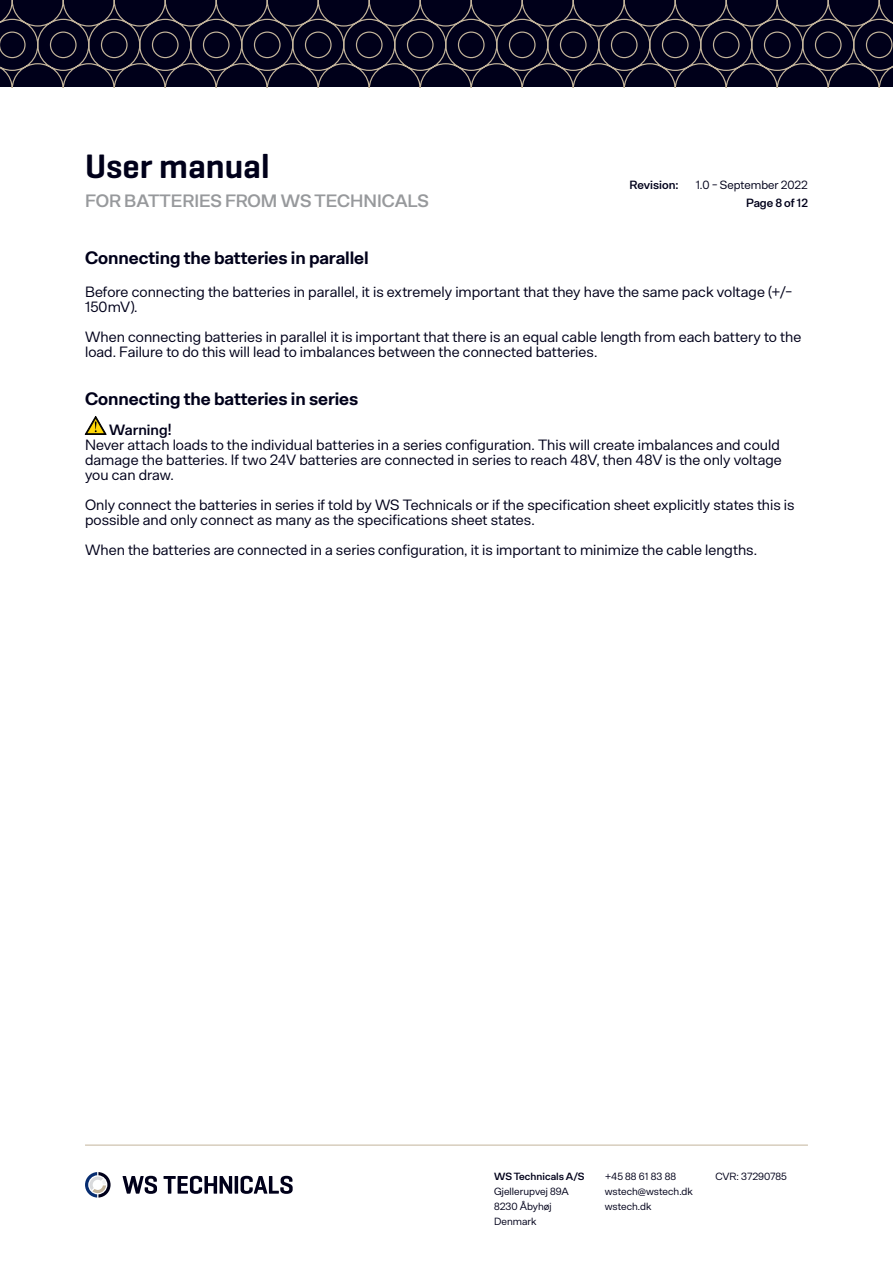
<style>
.page{position:relative;width:893px;height:1263px;background:#fff}
.page>*{position:absolute;margin:0;border:0;box-sizing:border-box;transform-origin:0 0}
.t1{font:600 34.5px "Geogrotesque";color:#00001a}
.Manual_Subtitle{font:700 18px "Arbeit";letter-spacing:-.005em;color:#00001a}
.t2{font:600 18px "Arbeit";color:#97999c}
.Manual_maintext_1{font:15px/15px "Arbeit";color:#00001a}
.Manual_Caution{font:600 15px "Arbeit";color:#00001a}
.t3{font:600 12px "Arbeit";color:#00001a}
.t4{font:12px "Arbeit";color:#00001a}
.t5{font:10.5px/15px "Arbeit";color:#00001a}
.t6{font:600 10.5px "Arbeit";color:#00001a}
</style>
<div class="page">
<svg style="left:0;top:0;width:893px;height:87px;background:#131227"></svg>
<hr style="left:85px;top:1145px;width:723px;height:1px;background:#c3b49b">
<svg style="left:123px;top:1176px;width:34px;height:18px"></svg>
<svg style="left:164px;top:1176px;width:68px;height:18px"></svg>
<hr style="left:235px;top:1176px;width:3px;height:18px;background:#00001a">
<svg style="left:241px;top:1176px;width:52px;height:18px"></svg>
<svg style="left:85px;top:1172px;width:26px;height:25px"></svg>
<svg style="left:85px;top:416px;width:21px;height:19px"></svg>
<h1 class="t1" style="left:85px;top:145px;width:186px">User manual</h1>
<p class="t2" style="left:85px;top:190px;width:345px">FOR BATTERIES FROM WS TECHNICALS</p>
<p class="t3" style="left:629px;top:178px;width:51px">Revision:</p>
<p class="t4" style="left:696px;top:178px;width:114px">1.0 - September 2022</p>
<p class="t3" style="left:746px;top:196px;width:63px">Page 8 of 12</p>
<p class="Manual_Subtitle" style="left:85px;top:246px;width:285px">Connecting the batteries in parallel</p>
<p class="Manual_maintext_1" style="left:85px;top:284px;width:709px">Before connecting the batteries in parallel, it is extremely important that they have the same pack voltage (+/-<br>150mV).</p>
<p class="Manual_maintext_1" style="left:85px;top:329px;width:718px">When connecting batteries in parallel it is important that there is an equal cable length from each battery to the load. Failure to do this will lead to imbalances between the connected batteries.</p>
<p class="Manual_Subtitle" style="left:85px;top:387px;width:275px">Connecting the batteries in series</p>
<p class="Manual_Caution" style="left:109px;top:420px;width:64px">Warning!</p>
<p class="Manual_maintext_1" style="left:85px;top:437px;width:698px">Never attach loads to the individual batteries in a series configuration. This will create imbalances and could damage the batteries. If two 24V batteries are connected in series to reach 48V, then 48V is the only voltage you can draw.</p>
<p class="Manual_maintext_1" style="left:85px;top:497px;width:711px">Only connect the batteries in series if told by WS Technicals or if the specification sheet explicitly states this is possible and only connect as many as the specifications sheet states.</p>
<p class="Manual_maintext_1" style="left:85px;top:542px;width:673px">When the batteries are connected in a series configuration, it is important to minimize the cable lengths.</p>
<p class="t6" style="left:494px;top:1170px;width:92px">WS Technicals A/S</p>
<p class="t5" style="left:494px;top:1184px;width:76px">Gjellerupvej 89A<br>8230 Åbyhøj<br>Denmark</p>
<p class="t5" style="left:605px;top:1169px;width:90px">+45 88 61 83 88 wstech@wstech.dk wstech.dk</p>
<p class="t5" style="left:715px;top:1169px;width:73px">CVR: 37290785</p>
</div>
